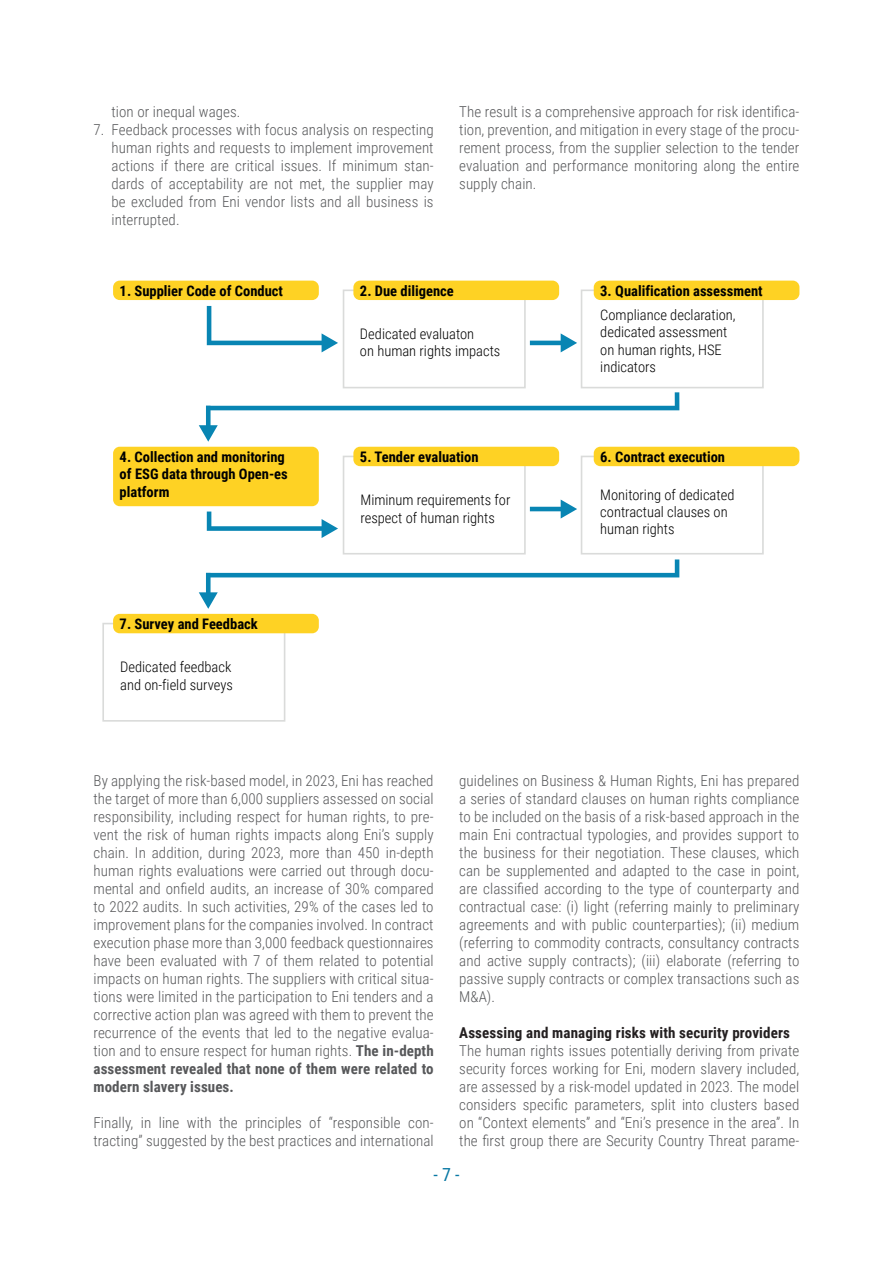
<style>
.page{position:relative;width:893px;height:1263px;background:#fff}
.page>*{position:absolute;margin:0;border:0;box-sizing:border-box;transform-origin:0 0}
.t1{font:18px "Roboto Condensed";color:#0777a3}
.t2{font:300 15px/18px "Roboto Condensed";letter-spacing:.005em;color:#57585a;text-align:justify}
.t3{font:700 15px "Roboto Condensed";letter-spacing:.01em;color:#231f20}
.t4{font:300 14.55px/17.4px "Roboto Condensed";color:#000001}
.t5{font:700 14.55px/17.4px "Roboto Condensed";color:#000001}
.s1{font-weight:700}
</style>
<div class="page">
<div style="left:343px;top:289px;width:183px;height:99px;border:2px solid #dadbda"></div>
<div style="left:581px;top:289px;width:183px;height:99px;border:2px solid #dadbda"></div>
<div style="left:113px;top:281px;width:206px;height:19px;background:#fed224;border-radius:7px"></div>
<div style="left:353px;top:281px;width:206px;height:19px;background:#fed224;border-radius:7px"></div>
<div style="left:594px;top:281px;width:205px;height:19px;background:#fed224;border-radius:7px"></div>
<div style="left:343px;top:456px;width:183px;height:98px;border:2px solid #dadbda"></div>
<div style="left:581px;top:456px;width:183px;height:98px;border:2px solid #dadbda"></div>
<div style="left:113px;top:447px;width:206px;height:59px;background:#fed224;border-radius:7px"></div>
<div style="left:353px;top:447px;width:206px;height:19px;background:#fed224;border-radius:7px"></div>
<div style="left:594px;top:447px;width:205px;height:19px;background:#fed224;border-radius:7px"></div>
<div style="left:102px;top:623px;width:183px;height:99px;border:2px solid #dadbda"></div>
<div style="left:113px;top:614px;width:206px;height:19px;background:#fed224;border-radius:7px"></div>
<svg style="left:207px;top:306px;width:131px;height:46px"></svg>
<svg style="left:530px;top:333px;width:47px;height:19px"></svg>
<svg style="left:207px;top:511px;width:131px;height:27px"></svg>
<svg style="left:530px;top:499px;width:47px;height:19px"></svg>
<svg style="left:199px;top:392px;width:480px;height:50px"></svg>
<svg style="left:199px;top:559px;width:480px;height:50px"></svg>
<p class="t2" style="left:112px;top:102px;width:130px">tion or inequal wages.</p>
<p class="t2" style="left:112px;top:120px;width:324px;text-indent:-18px">7. Feedback processes with focus analysis on respecting human rights and requests to implement improvement actions if there are critical issues. If minimum stan&shy;dards of acceptability are not met, the supplier may be excluded from Eni vendor lists and all business is interrupted.</p>
<p class="t2" style="left:459px;top:102px;width:342px">The result is a comprehensive approach for risk identifica&shy;tion, prevention, and mitigation in every stage of the procu&shy;rement process, from the supplier selection to the tender evaluation and performance monitoring along the entire supply chain.</p>
<p class="t5" style="left:120px;top:281px;width:165px">1. Supplier Code of Conduct</p>
<p class="t5" style="left:360px;top:281px;width:95px">2. Due diligence</p>
<p class="t5" style="left:600px;top:281px;width:164px">3. Qualification assessment</p>
<p class="t4" style="left:360px;top:325px;width:142px">Dedicated evaluaton<br>on human rights impacts</p>
<p class="t4" style="left:600px;top:305px;width:137px">Compliance declaration, dedicated assessment on human rights, HSE indicators</p>
<p class="t5" style="left:120px;top:447px;width:170px">4. Collection and monitoring of ESG data through Open-es platform</p>
<p class="t5" style="left:360px;top:447px;width:120px">5. Tender evaluation</p>
<p class="t5" style="left:600px;top:447px;width:126px">6. Contract execution</p>
<p class="t4" style="left:360px;top:491px;width:152px">Miminum requirements for respect of human rights</p>
<p class="t4" style="left:600px;top:485px;width:136px">Monitoring of dedicated contractual clauses on human rights</p>
<p class="t5" style="left:120px;top:614px;width:140px">7. Survey and Feedback</p>
<p class="t4" style="left:120px;top:658px;width:114px">Dedicated feedback and on-field surveys</p>
<p class="t2" style="left:94px;top:771px;width:342px">By applying the risk-based model, in 2023, Eni has reached the target of more than 6,000 suppliers assessed on social responsibility, including respect for human rights, to pre&shy;vent the risk of human rights impacts along Eni’s supply chain. In addition, during 2023, more than 450 in-depth human rights evaluations were carried out through docu&shy;mental and onfield audits, an increase of 30% compared to 2022 audits. In such activities, 29% of the cases led to improvement plans for the companies involved. In contract execution phase more than 3,000 feedback questionnaires have been evaluated with 7 of them related to potential impacts on human rights. The suppliers with critical situa&shy;tions were limited in the participation to Eni tenders and a corrective action plan was agreed with them to prevent the recurrence of the events that led to the negative evalua&shy;tion and to ensure respect for human rights. <span class="s1">The in-depth assessment revealed that none of them were related to modern slavery issues.</span></p>
<p class="t2" style="left:94px;top:1113px;width:342px">Finally, in line with the principles of “responsible con&shy;tracting” suggested by the best practices and international</p>
<p class="t2" style="left:459px;top:771px;width:342px">guidelines on Business &amp; Human Rights, Eni has prepared a series of standard clauses on human rights compliance to be included on the basis of a risk-based approach in the main Eni contractual typologies, and provides support to the business for their negotiation. These clauses, which can be supplemented and adapted to the case in point, are classified according to the type of counterparty and contractual case: (i) light (referring mainly to preliminary agreements and with public counterparties); (ii) medium (referring to commodity contracts, consultancy contracts and active supply contracts); (iii) elaborate (referring to passive supply contracts or complex transactions such as M&amp;A).</p>
<p class="t3" style="left:459px;top:1022px;width:332px">Assessing and managing risks with security providers</p>
<p class="t2" style="left:459px;top:1041px;width:342px">The human rights issues potentially deriving from private security forces working for Eni, modern slavery included, are assessed by a risk-model updated in 2023. The model considers specific parameters, split into clusters based on “Context elements” and “Eni’s presence in the area”. In the first group there are Security Country Threat parame-</p>
<p class="t1" style="left:433px;top:1162px;width:28px">- 7 -</p>
</div>
